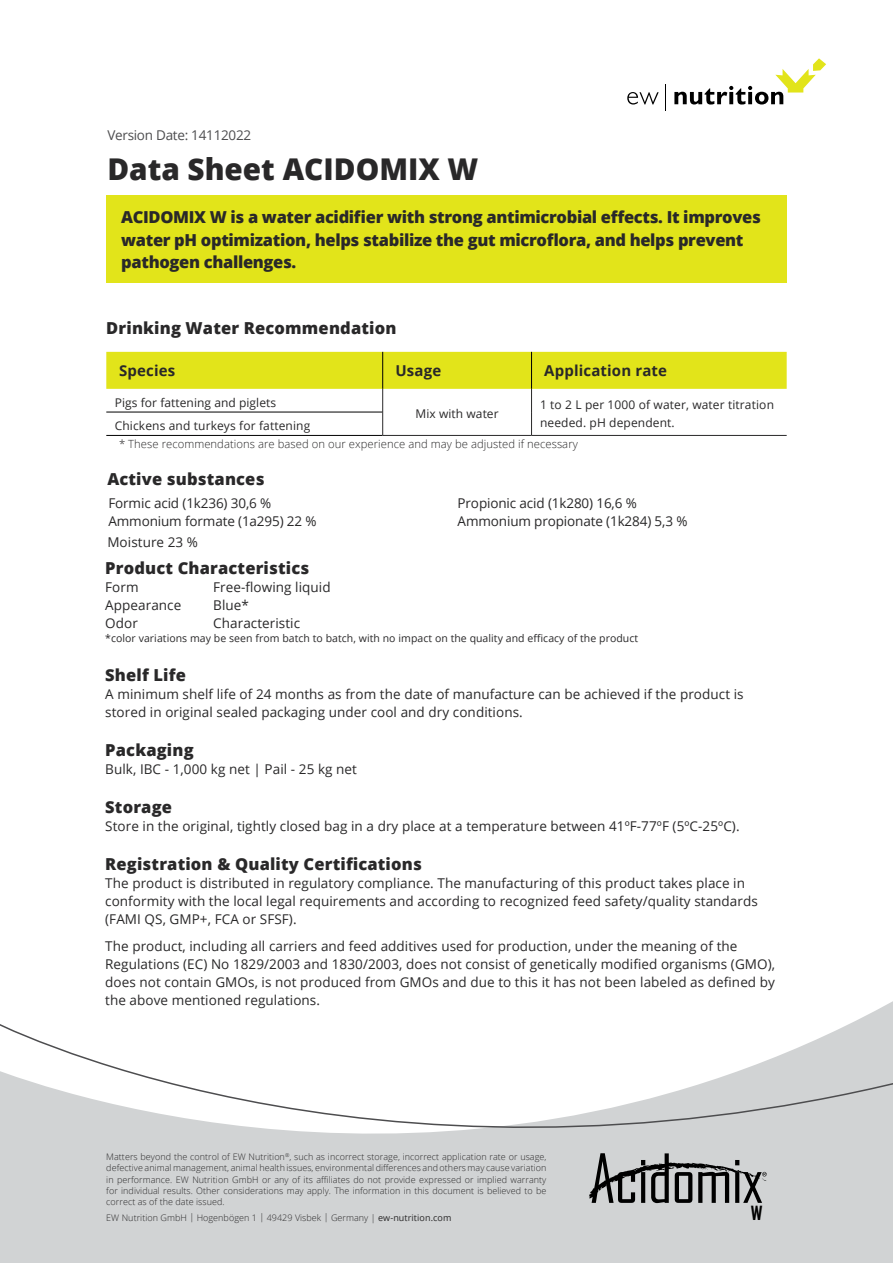
<style>
.page{position:relative;width:893px;height:1263px;background:#fff}
.page>*{position:absolute;margin:0;border:0;box-sizing:border-box;transform-origin:0 0}
.t1{font:800 30px "Open Sans";color:#292829}
.t2{font:700 18.75px "Agency FB";color:#000}
.t3{font:800 16.5px/22.5px "Open Sans";letter-spacing:-.02em;color:#292829}
.t4{font:800 16.5px "Open Sans";letter-spacing:.01em;color:#292829}
.t5{font:700 15px "Open Sans";letter-spacing:.01em;color:#292829}
.t6{font:13.5px/18px "Open Sans";letter-spacing:.005em;color:#292829}
.t7{font:13.5px "Open Sans";letter-spacing:-.02em;color:#4d4d4f}
.t8{font:12px "Open Sans";letter-spacing:.01em;color:#292829}
.t9{font:300 11.25px "Open Sans";letter-spacing:.005em;color:#292829}
.t10{font:10.5px "Open Sans";letter-spacing:.005em;color:#292829}
.t11{font:300 9px/11.2px "Open Sans";letter-spacing:.005em;color:#292829;text-align:justify}
.s1{font-weight:400}
</style>
<div class="page">
<svg style="left:0;top:1001px;width:893px;height:262px;fill:#d1d3d4"></svg>
<svg style="left:0;top:1017px;width:893px;height:197px"></svg>
<svg style="left:627px;top:92px;width:32px;height:13px"></svg>
<svg style="left:665px;top:84px;width:1px;height:27px"></svg>
<svg style="left:674px;top:58px;width:152px;height:47px"></svg>
<svg style="left:589px;top:1153px;width:178px;height:50px;background:#8c8d8e"></svg>
<div style="left:106px;top:196px;width:681px;height:87px;background:#e2e41a"></div>
<hr style="left:106px;top:435px;width:276px;height:1px;background:#000">
<svg style="left:106px;top:352px;width:681px;height:83px"></svg>
<hr style="left:382px;top:435px;width:149px;height:1px;background:#292829">
<hr style="left:531px;top:435px;width:256px;height:1px;background:#292829">
<p class="t7" style="left:107px;top:126px;width:145px">Version Date: 14112022</p>
<h1 class="t1" style="left:107px;top:146px;width:373px">Data Sheet ACIDOMIX W</h1>
<p class="t3" style="left:121px;top:205px;width:641px">ACIDOMIX W is a water acidifier with strong antimicrobial effects. It improves water pH optimization, helps stabilize the gut microflora, and helps prevent pathogen challenges.</p>
<p class="t4" style="left:106px;top:316px;width:292px">Drinking Water Recommendation</p>
<p class="t5" style="left:119px;top:360px;width:58px">Species</p>
<p class="t5" style="left:395px;top:360px;width:47px">Usage</p>
<p class="t5" style="left:544px;top:360px;width:124px">Application rate</p>
<p class="t8" style="left:115px;top:394px;width:163px">Pigs for fattening and piglets</p>
<p class="t8" style="left:416px;top:406px;width:85px">Mix with water</p>
<p class="t8" style="left:540px;top:397px;width:235px">1 to 2 L per 1000 of water, water titration</p>
<p class="t8" style="left:115px;top:417px;width:197px">Chickens and turkeys for fattening</p>
<p class="t8" style="left:540px;top:415px;width:136px">needed. pH dependent.</p>
<p class="t9" style="left:119px;top:436px;width:460px">* These recommendations are based on our experience and may be adjusted if necessary</p>
<p class="t4" style="left:107px;top:467px;width:159px">Active substances</p>
<p class="t6" style="left:108px;top:494px;width:210px">Formic acid (1k236) 30,6 %<br>Ammonium formate (1a295) 22 %</p>
<p class="t6" style="left:458px;top:494px;width:231px">Propionic acid (1k280) 16,6 %<br>Ammonium propionate (1k284) 5,3 %</p>
<p class="t6" style="left:107px;top:533px;width:92px">Moisture 23 %</p>
<p class="t4" style="left:105px;top:556px;width:206px">Product Characteristics</p>
<p class="t6" style="left:105px;top:578px;width:35px">Form</p>
<p class="t6" style="left:213px;top:578px;width:119px">Free-flowing liquid</p>
<p class="t6" style="left:105px;top:596px;width:78px">Appearance</p>
<p class="t6" style="left:213px;top:596px;width:37px">Blue*</p>
<p class="t6" style="left:105px;top:614px;width:34px">Odor</p>
<p class="t6" style="left:213px;top:614px;width:88px">Characteristic</p>
<p class="t10" style="left:105px;top:631px;width:534px">*color variations may be seen from batch to batch, with no impact on the quality and efficacy of the product</p>
<p class="t4" style="left:105px;top:663px;width:82px">Shelf Life</p>
<p class="t6" style="left:105px;top:685px;width:640px">A minimum shelf life of 24 months as from the date of manufacture can be achieved if the product is stored in original sealed packaging under cool and dry conditions.</p>
<p class="t4" style="left:105px;top:738px;width:90px">Packaging</p>
<p class="t6" style="left:105px;top:760px;width:253px">Bulk, IBC - 1,000 kg net | Pail - 25 kg net</p>
<p class="t4" style="left:105px;top:795px;width:68px">Storage</p>
<p class="t6" style="left:105px;top:817px;width:636px">Store in the original, tightly closed bag in a dry place at a temperature between 41ºF-77ºF (5ºC-25ºC).</p>
<p class="t4" style="left:105px;top:852px;width:318px">Registration &amp; Quality Certifications</p>
<p class="t6" style="left:105px;top:874px;width:654px">The product is distributed in regulatory compliance. The manufacturing of this product takes place in conformity with the local legal requirements and according to recognized feed safety/quality standards (FAMI QS, GMP+, FCA or SFSF).</p>
<p class="t6" style="left:105px;top:936px;width:671px">The product, including all carriers and feed additives used for production, under the meaning of the Regulations (EC) No 1829/2003 and 1830/2003, does not consist of genetically modified organisms (GMO), does not contain GMOs, is not produced from GMOs and due to this it has not been labeled as defined by the above mentioned regulations.</p>
<p class="t11" style="left:106px;top:1151px;width:442px">Matters beyond the control of EW Nutrition<sup>®</sup>, such as incorrect storage, incorrect application rate or usage, defective animal management, animal health issues, environmental differences and others may cause variation in performance. EW Nutrition GmbH or any of its affiliates do not provide expressed or implied warranty for individual results. Other considerations may apply. The information in this document is believed to be correct as of the date issued.</p>
<p class="t11" style="left:106px;top:1211px;width:347px">EW Nutrition GmbH | Hogenbögen 1 | 49429 Visbek | Germany | <span class="s1">ew-nutrition.com</span></p>
<h2 class="t2" style="left:751px;top:1202px;width:13px">W</h2>
</div>
